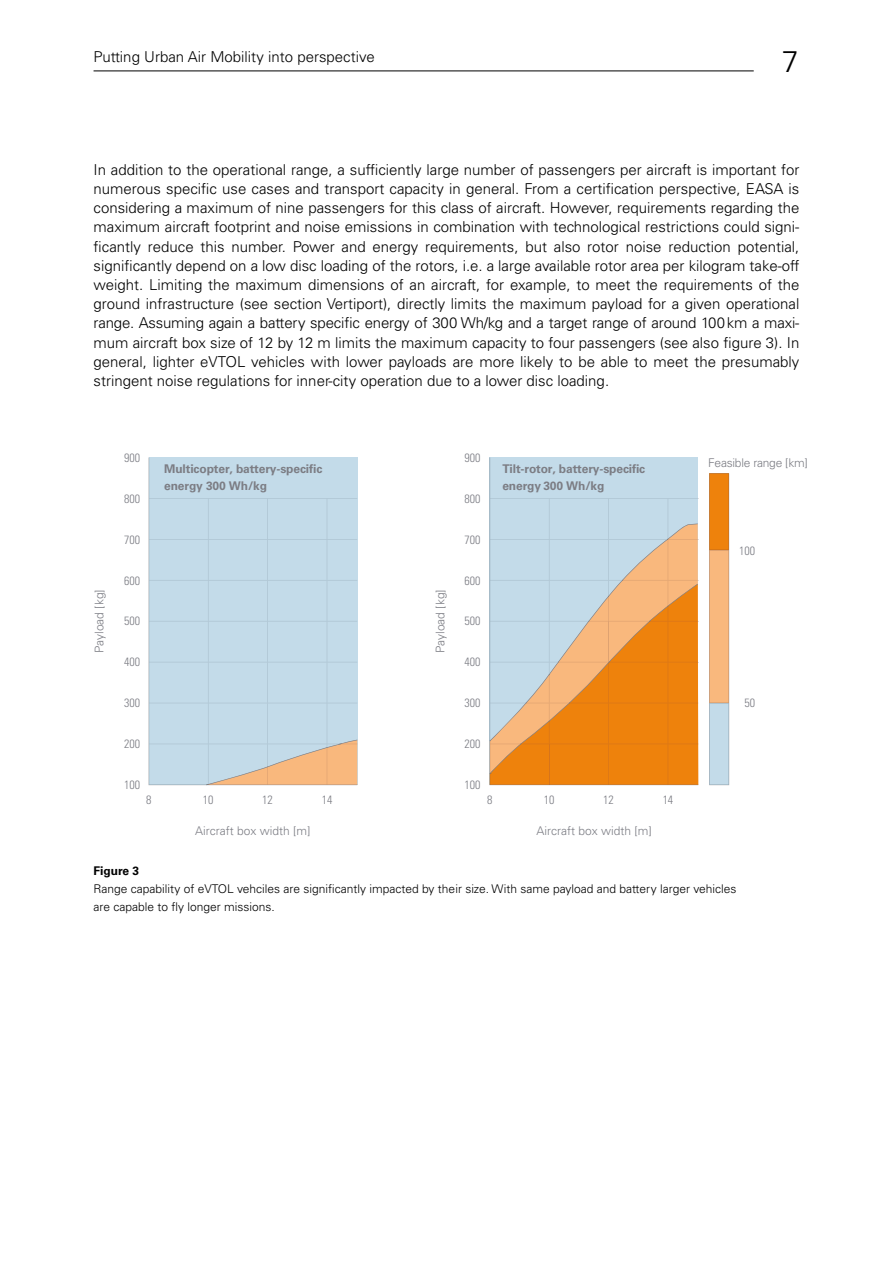
<style>
.page{position:relative;width:893px;height:1263px;background:#fff}
.page>*{position:absolute;margin:0;border:0;box-sizing:border-box;transform-origin:0 0}
.t1{font:300 30px "Univers LT Std";color:#000}
.t2{font:300 15px/19.2px "Univers LT Std";color:#000;text-align:justify}
.t3{font:300 12px/18px "Univers LT Std";color:#000}
.t4{font:700 12px/16.5px "Univers LT Std";letter-spacing:-.01em;color:#7c7d84}
.t5{font:300 condensed 12px "Univers LT Std";color:#7c7d84}
.t6{font:300 12px "Univers LT Std";color:#7c7d84}
.t7{font:300 12px "Univers LT Std";letter-spacing:-.02em;color:#7c7d84}
.t8{font:700 12px "Univers LT Std";color:#000}
</style>
<div class="page">
<hr style="left:94px;top:71px;width:660px;height:1px;background:#000">
<svg style="left:149px;top:457px;width:208px;height:328px;background:#c4d8e2"></svg>
<svg style="left:490px;top:457px;width:209px;height:328px;background:#d9b68d"></svg>
<svg style="left:709px;top:473px;width:20px;height:312px;background:#e4b17d"></svg>
<p class="t2" style="left:94px;top:47px;width:283px">Putting Urban Air Mobility into perspective</p>
<h1 class="t1" style="left:782px;top:43px;width:18px">7</h1>
<p class="t2" style="left:94px;top:160px;width:707px">In addition to the operational range, a sufficiently large number of passengers per aircraft is important for numerous specific use cases and transport capacity in general. From a certification perspective, EASA is considering a maximum of nine passengers for this class of aircraft. However, requirements regarding the maximum aircraft footprint and noise emissions in combination with technological restrictions could signi&shy;ficantly reduce this number. Power and energy requirements, but also rotor noise reduction potential, significantly depend on a low disc loading of the rotors, i.e. a large available rotor area per kilogram take-off weight. Limiting the maximum dimensions of an aircraft, for example, to meet the requirements of the ground infrastructure (see section Vertiport), directly limits the maximum payload for a given operational range. Assuming again a battery specific energy of 300 Wh/kg and a target range of around 100km a maxi&shy;mum aircraft box size of 12 by 12 m limits the maximum capacity to four passengers (see also figure 3). In general, lighter eVTOL vehicles with lower payloads are more likely to be able to meet the presumably stringent noise regulations for inner-city operation due to a lower disc loading.</p>
<p class="t5" style="left:124px;top:451px;width:17px">900</p>
<p class="t5" style="left:464px;top:451px;width:17px">900</p>
<p class="t4" style="left:164px;top:461px;width:160px">Multicopter, battery-specific energy 300 Wh/kg</p>
<p class="t4" style="left:502px;top:461px;width:144px">Tilt-rotor, battery-specific energy 300 Wh/kg</p>
<p class="t5" style="left:124px;top:491px;width:17px">800</p>
<p class="t5" style="left:464px;top:491px;width:17px">800</p>
<p class="t5" style="left:124px;top:532px;width:17px">700</p>
<p class="t5" style="left:464px;top:532px;width:17px">700</p>
<p class="t5" style="left:124px;top:573px;width:17px">600</p>
<p class="t5" style="left:464px;top:573px;width:17px">600</p>
<p class="t6" style="left:92px;top:653px;width:66px;rotate:-90deg">Payload [kg]</p>
<p class="t6" style="left:433px;top:653px;width:66px;rotate:-90deg">Payload [kg]</p>
<p class="t5" style="left:124px;top:614px;width:17px">500</p>
<p class="t5" style="left:124px;top:655px;width:17px">400</p>
<p class="t5" style="left:464px;top:614px;width:17px">500</p>
<p class="t5" style="left:464px;top:655px;width:17px">400</p>
<p class="t7" style="left:708px;top:456px;width:101px">Feasible range [km]</p>
<p class="t5" style="left:739px;top:543px;width:17px">100</p>
<p class="t5" style="left:124px;top:696px;width:17px">300</p>
<p class="t5" style="left:464px;top:696px;width:17px">300</p>
<p class="t5" style="left:744px;top:696px;width:12px">50</p>
<p class="t5" style="left:124px;top:736px;width:17px">200</p>
<p class="t5" style="left:464px;top:736px;width:17px">200</p>
<p class="t5" style="left:124px;top:777px;width:17px">100</p>
<p class="t5" style="left:464px;top:777px;width:17px">100</p>
<p class="t5" style="left:146px;top:792px;width:7px">8</p>
<p class="t5" style="left:203px;top:792px;width:12px">10</p>
<p class="t5" style="left:262px;top:792px;width:12px">12</p>
<p class="t5" style="left:322px;top:792px;width:12px">14</p>
<p class="t5" style="left:487px;top:792px;width:7px">8</p>
<p class="t5" style="left:544px;top:792px;width:12px">10</p>
<p class="t5" style="left:603px;top:792px;width:12px">12</p>
<p class="t5" style="left:663px;top:792px;width:12px">14</p>
<p class="t6" style="left:195px;top:823px;width:117px">Aircraft box width [m]</p>
<p class="t6" style="left:536px;top:823px;width:117px">Aircraft box width [m]</p>
<p class="t8" style="left:94px;top:864px;width:47px">Figure 3</p>
<p class="t3" style="left:94px;top:880px;width:644px">Range capability of eVTOL vehciles are significantly impacted by their size. With same payload and battery larger vehicles are capable to fly longer missions.</p>
</div>
